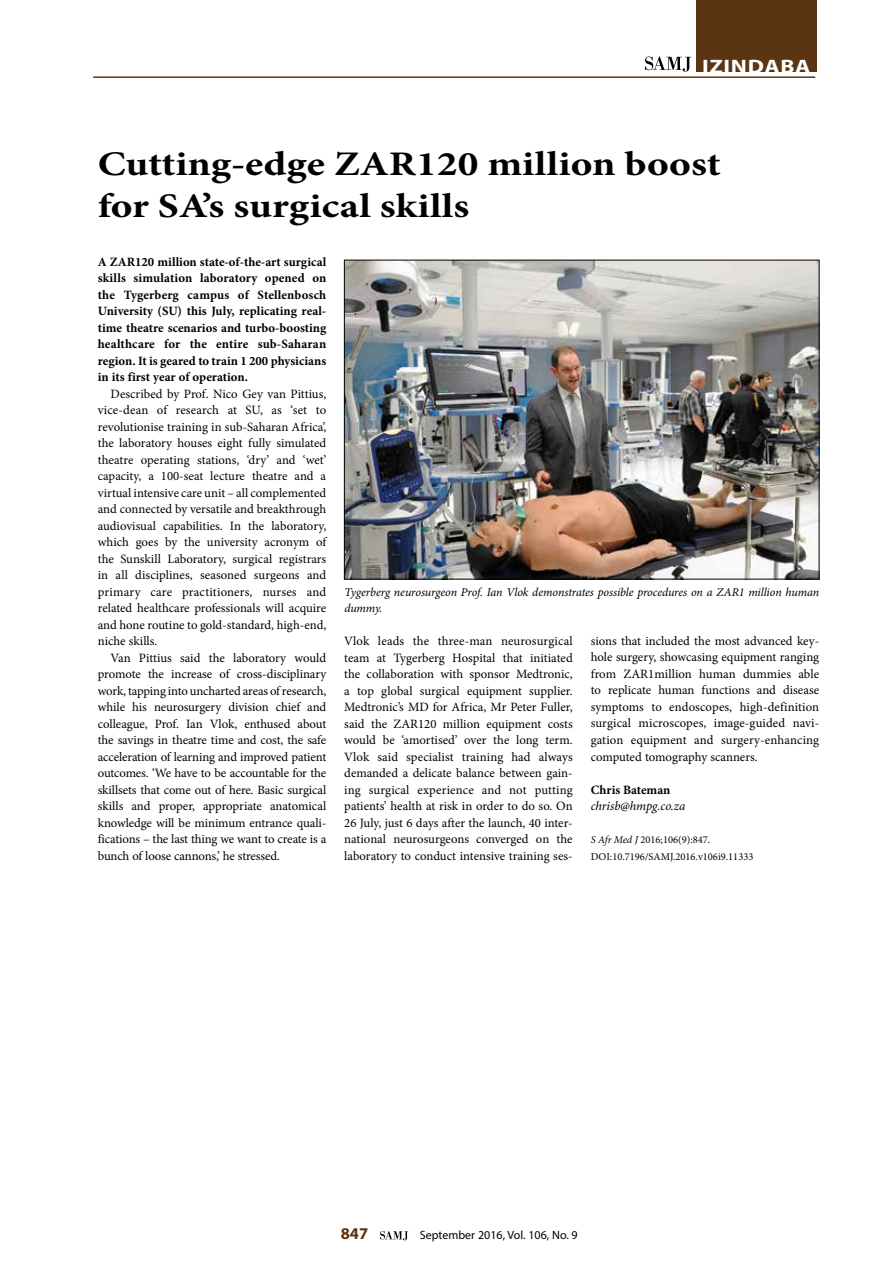
<style>
.page{position:relative;width:893px;height:1263px;background:#fff}
.page>*{position:absolute;margin:0;border:0;box-sizing:border-box;transform-origin:0 0}
.t1{font:700 34.5px/41.4px "Minion Pro";color:#000;scale:1.2 1}
.t2{font:700 19.5px "Myriad Pro";letter-spacing:.03em;color:#fff;scale:1.2 1}
.t3{font:700 16.5px "Myriad Pro";color:#5b3413}
.t4{font:12.75px/16.5px "Minion Pro";letter-spacing:-.005em;color:#000;text-align:justify}
.t5{font:700 12.75px/16.5px "Minion Pro";color:#000;text-align:justify}
.t6{font:italic 12.75px "Minion Pro";letter-spacing:-.005em;color:#000}
.t7{font:italic 12px/16.5px "Minion Pro";letter-spacing:-.01em;color:#000}
.t8{font:12px "Myriad Pro";color:#000}
.t9{font:10.5px/16.5px "Minion Pro";color:#000}
.s1{font-style:italic}
</style>
<div class="page">
<hr style="left:93px;top:76px;width:722px;height:2px;background:#5b3413">
<div style="left:696px;top:0;width:121px;height:72px;background:#5b3413"></div>
<svg style="left:645px;top:57px;width:46px;height:15px"></svg>
<svg style="left:380px;top:1231px;width:28px;height:9px"></svg>
<img style="left:346px;top:262px;width:471px;height:315px">
<div style="left:344px;top:260px;width:475px;height:319px;border:1px solid #000"></div>
<h2 class="t2" style="left:702px;top:54px;width:92px">IZINDABA</h2>
<h1 class="t1" style="left:98px;top:143px;width:521px">Cutting-edge ZAR120 million boost for SA’s surgical skills</h1>
<p class="t5" style="left:98px;top:253px;width:230px">A ZAR120 million state-of-the-art surgical skills simulation laboratory opened on the Tygerberg campus of Stellenbosch University (SU) this July, replicating real&shy;time theatre scenarios and turbo-boosting healthcare for the entire sub-Saharan region. It is geared to train 1 200 physicians in its first year of operation.</p>
<p class="t4" style="left:98px;top:385px;width:230px;text-indent:13px">Described by Prof. Nico Gey van Pittius, vice-dean of research at SU, as ‘set to revolutionise training in sub-Saharan Africa’, the laboratory houses eight fully simulated theatre operating stations, ‘dry’ and ‘wet’ capacity, a 100-seat lecture theatre and a virtual intensive care unit – all complemented and connected by versatile and breakthrough audiovisual capabilities. In the laboratory, which goes by the university acronym of the Sunskill Laboratory, surgical registrars in all disciplines, seasoned surgeons and primary care practitioners, nurses and related healthcare professionals will acquire and hone routine to gold-standard, high-end, niche skills.</p>
<p class="t4" style="left:98px;top:649px;width:230px;text-indent:13px">Van Pittius said the laboratory would promote the increase of cross-disciplinary work, tapping into uncharted areas of research, while his neurosurgery division chief and colleague, Prof. Ian Vlok, enthused about the savings in theatre time and cost, the safe acceleration of learning and improved patient outcomes. ‘We have to be accountable for the skillsets that come out of here. Basic surgical skills and proper, appropriate anatomical knowledge will be minimum entrance quali&shy;fications – the last thing we want to create is a bunch of loose cannons,’ he stressed.</p>
<p class="t7" style="left:344px;top:583px;width:476px">Tygerberg neurosurgeon Prof. Ian Vlok demonstrates possible procedures on a ZAR1 million human dummy.</p>
<p class="t4" style="left:344px;top:633px;width:230px">Vlok leads the three-man neurosurgical team at Tygerberg Hospital that initiated the collaboration with sponsor Medtronic, a top global surgical equipment supplier.<br>Medtronic’s MD for Africa, Mr Peter Fuller, said the ZAR120 million equipment costs would be ‘amortised’ over the long term.<br>Vlok said specialist training had always demanded a delicate balance between gain&shy;ing surgical experience and not putting patients’ health at risk in order to do so. On 26 July, just 6 days after the launch, 40 inter&shy;national neurosurgeons converged on the laboratory to conduct intensive training ses-</p>
<p class="t4" style="left:591px;top:633px;width:230px">sions that included the most advanced key&shy;hole surgery, showcasing equipment ranging from ZAR1million human dummies able to replicate human functions and disease symptoms to endoscopes, high-definition surgical microscopes, image-guided navi&shy;gation equipment and surgery-enhancing computed tomography scanners.</p>
<p class="t5" style="left:591px;top:781px;width:81px">Chris Bateman</p>
<p class="t6" style="left:591px;top:797px;width:96px">chrisb@hmpg.co.za</p>
<p class="t9" style="left:591px;top:832px;width:164px"><span class="s1">S Afr Med J</span> 2016;106(9):847.<br>DOI:10.7196/SAMJ.2016.v106i9.11333</p>
<p class="t3" style="left:341px;top:1223px;width:29px">847</p>
<p class="t8" style="left:420px;top:1228px;width:160px">September 2016, Vol. 106, No. 9</p>
</div>
